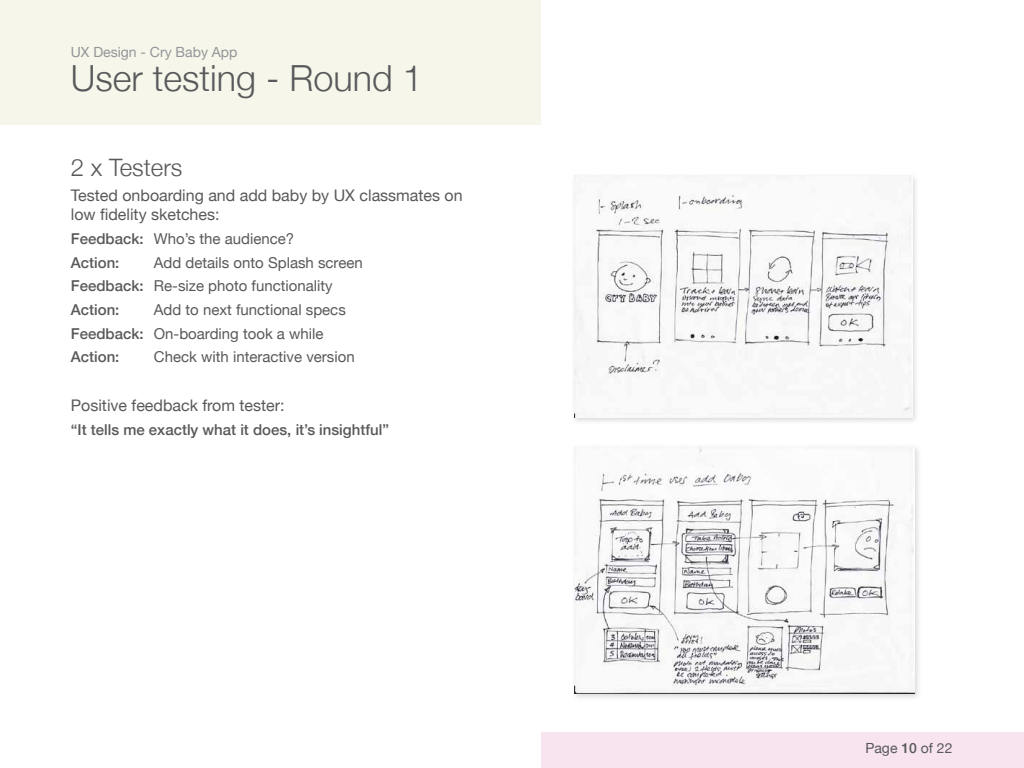
<style>
.page{position:relative;width:1024px;height:768px;background:#fff}
.page>*{position:absolute;margin:0;border:0;box-sizing:border-box;transform-origin:0 0}
.t1{font:300 36px "Helvetica Neue";color:#58595b}
.t2{font:300 24px "Helvetica Neue";color:#58595b}
.t3{font:16px/19.2px "Helvetica Neue";color:#58595b}
.t4{font:15px/23.7px "Helvetica Neue";color:#58595b}
.t5{font:500 15px "Helvetica Neue";color:#58595b}
.t6{font:14px "Helvetica Neue";color:#939598}
.t7{font:14px "Helvetica Neue";color:#58595b}
.s1{font-weight:500}
</style>
<div class="page">
<div style="left:0;top:0;width:541px;height:124px;background:#f6f6ea"></div>
<div style="left:541px;top:732px;width:483px;height:36px;background:#f7e4ef"></div>
<div style="left:571px;top:173px;width:348px;height:253px;background:#000;opacity:.15"></div>
<img style="left:575px;top:176px;width:338px;height:242px">
<div style="left:571px;top:444px;width:351px;height:258px;background:#000;opacity:.15"></div>
<img style="left:575px;top:447px;width:340px;height:247px">
<p class="t6" style="left:71px;top:42px;width:168px">UX Design - Cry Baby App</p>
<h1 class="t1" style="left:71px;top:49px;width:354px">User testing - Round 1</h1>
<h2 class="t2" style="left:71px;top:148px;width:113px">2 x Testers</h2>
<p class="t3" style="left:71px;top:187px;width:393px">Tested onboarding and add baby by UX classmates on low fidelity sketches:</p>
<p class="t4" style="left:71px;top:228px;width:225px"><span class="s1">Feedback:</span> Who’s the audience?<br><span class="s1">Action:</span></p>
<p class="t4" style="left:71px;top:251px;width:293px;text-indent:83px">Add details onto Splash screen<br><span class="s1">Feedback:</span> Re-size photo functionality<br><span class="s1">Action:</span></p>
<p class="t4" style="left:71px;top:299px;width:276px;text-indent:83px">Add to next functional specs<br><span class="s1">Feedback:</span> On-boarding took a while<br><span class="s1">Action:</span></p>
<p class="t4" style="left:154px;top:346px;width:202px">Check with interactive version</p>
<p class="t3" style="left:71px;top:397px;width:215px">Positive feedback from tester:</p>
<p class="t5" style="left:71px;top:417px;width:320px">“It tells me exactly what it does, it’s insightful”</p>
<p class="t7" style="left:865px;top:738px;width:89px">Page <span class="s1">10</span> of 22</p>
</div>
